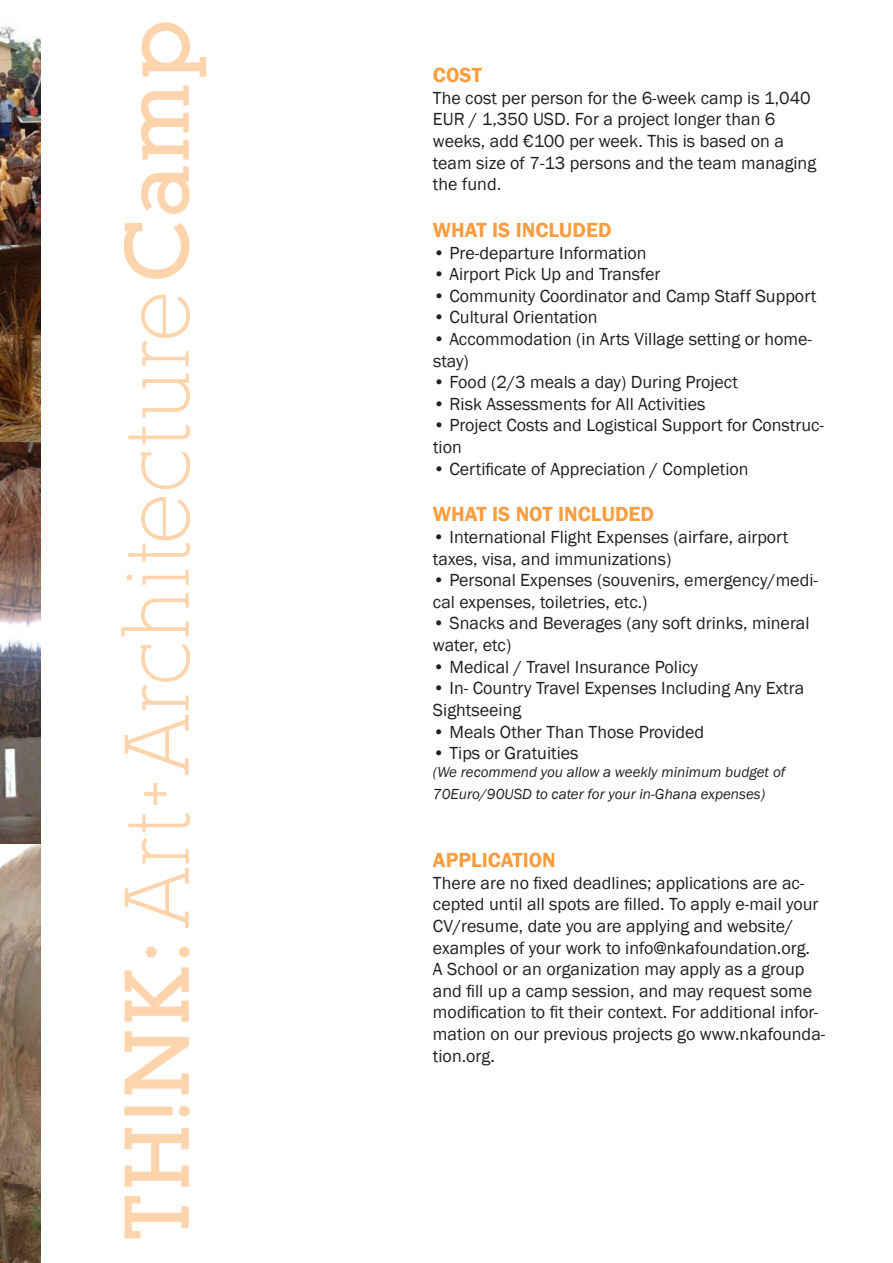
<style>
.page{position:relative;width:893px;height:1263px;background:#fff}
.page>*{position:absolute;margin:0;border:0;box-sizing:border-box;transform-origin:0 0}
.t1{font:90px "Alexandria FLF";letter-spacing:.015em;color:#fdd4ac}
.t2{font:600 21px "Franklin Gothic";color:#f89d41}
.t3{font:18px/21.6px "Franklin Gothic";color:#231f20}
.t4{font:italic 15px/21.6px "Franklin Gothic";color:#231f20}
.s1{font-weight:700}
</style>
<div class="page">
<img style="left:0;top:26px;width:40px;height:1237px">
<p class="t1" style="left:108px;top:1243px;width:1224px;rotate:-90deg"><span class="s1">TH!NK:</span> Art+Architecture <span class="s1">Camp</span></p>
<p class="t2" style="left:433px;top:62px;width:51px">COST</p>
<p class="t3" style="left:433px;top:87px;width:385px">The cost per person for the 6-week camp is 1,040<br>EUR / 1,350 USD. For a project longer than 6 weeks, add €100 per week. This is based on a team size of 7-13 persons and the team managing the fund.</p>
<p class="t2" style="left:433px;top:217px;width:180px">WHAT IS INCLUDED</p>
<p class="t3" style="left:433px;top:242px;width:215px">• Pre-departure Information</p>
<p class="t3" style="left:433px;top:264px;width:229px">• Airport Pick Up and Transfer</p>
<p class="t3" style="left:433px;top:285px;width:385px">• Community Coordinator and Camp Staff Support</p>
<p class="t3" style="left:433px;top:307px;width:166px">• Cultural Orientation</p>
<p class="t3" style="left:433px;top:329px;width:381px">• Accommodation (in Arts Village setting or home&shy;stay)</p>
<p class="t3" style="left:433px;top:372px;width:306px">• Food (2/3 meals a day) During Project</p>
<p class="t3" style="left:433px;top:393px;width:274px">• Risk Assessments for All Activities</p>
<p class="t3" style="left:433px;top:415px;width:393px">• Project Costs and Logistical Support for Construc&shy;tion</p>
<p class="t3" style="left:433px;top:458px;width:317px">• Certificate of Appreciation / Completion</p>
<p class="t2" style="left:433px;top:501px;width:223px">WHAT IS NOT INCLUDED</p>
<p class="t3" style="left:433px;top:527px;width:357px">• International Flight Expenses (airfare, airport taxes, visa, and immunizations)</p>
<p class="t3" style="left:433px;top:570px;width:386px">• Personal Expenses (souvenirs, emergency/medi&shy;cal expenses, toiletries, etc.)</p>
<p class="t3" style="left:433px;top:613px;width:378px">• Snacks and Beverages (any soft drinks, mineral water, etc)</p>
<p class="t3" style="left:433px;top:656px;width:266px">• Medical / Travel Insurance Policy</p>
<p class="t3" style="left:433px;top:678px;width:373px">• In- Country Travel Expenses Including Any Extra<br>Sightseeing</p>
<p class="t3" style="left:433px;top:721px;width:273px">• Meals Other Than Those Provided</p>
<p class="t3" style="left:433px;top:743px;width:147px">• Tips or Gratuities</p>
<p class="t4" style="left:433px;top:761px;width:354px">(We recommend you allow a weekly minimum budget of<br>70Euro/90USD to cater for your in-Ghana expenses)</p>
<p class="t2" style="left:433px;top:847px;width:124px">APPLICATION</p>
<p class="t3" style="left:433px;top:872px;width:394px">There are no fixed deadlines; applications are ac&shy;cepted until all spots are filled. To apply e-mail your CV/resume, date you are applying and website/ examples of your work to info@nkafoundation.org.<br>A School or an organization may apply as a group and fill up a camp session, and may request some modification to fit their context. For additional infor&shy;mation on our previous projects go www.nkafounda&shy;tion.org.</p>
</div>
